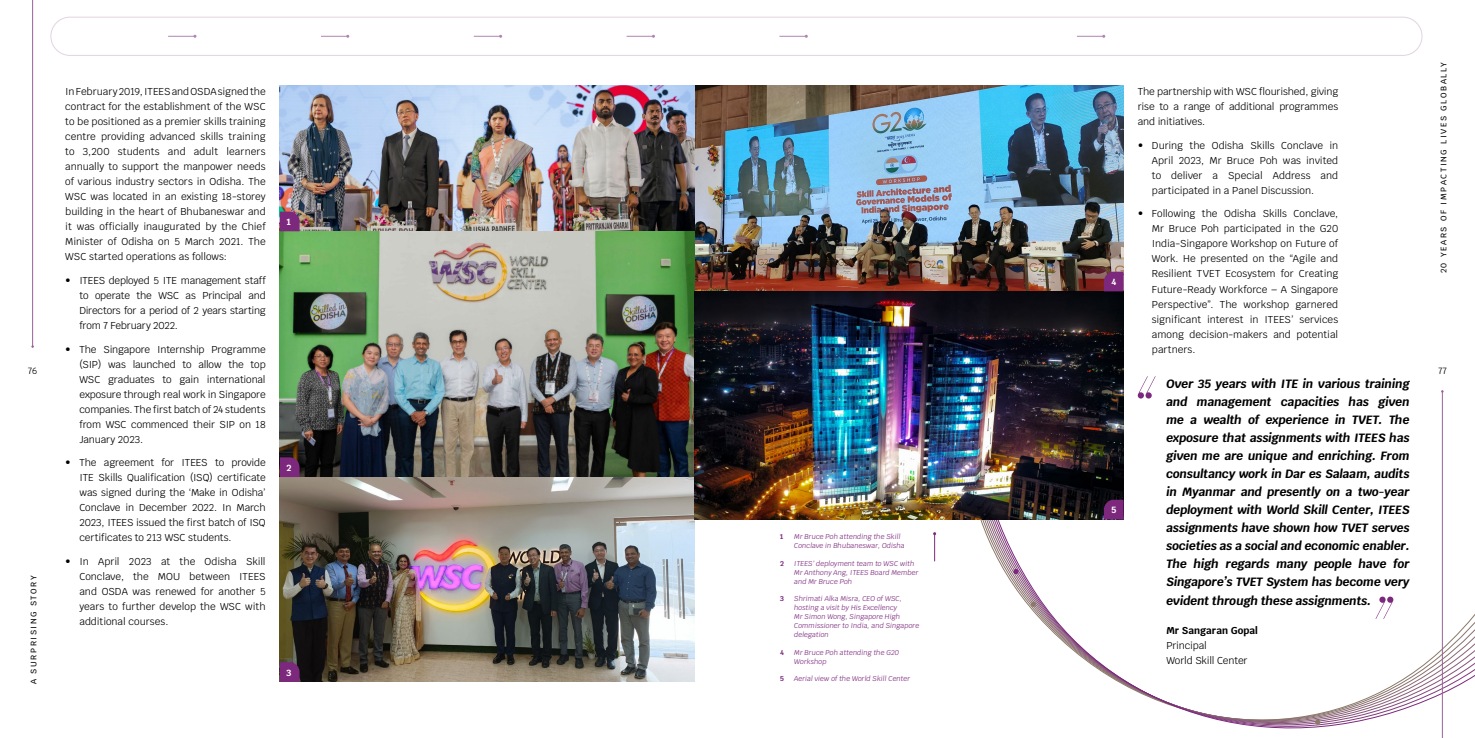
<style>
.page{position:relative;width:1475px;height:738px;background:#fff}
.page>*{position:absolute;margin:0;border:0;box-sizing:border-box;transform-origin:0 0}
.t1{font:italic 700 12px/18px "Krub";letter-spacing:-.01em;color:#000;text-align:justify}
.t2{font:10px/15px "Krub";letter-spacing:-.005em;color:#000;text-align:justify}
.t3{font:700 10px "Krub";color:#000}
.t4{font:700 9px "Krub";color:#fff}
.t5{font:9px "Krub";color:#000}
.t6{font:500 8px "Krub";letter-spacing:.2em;color:#000}
.t7{font:italic 7px/9px "Krub";color:#7c287d}
.t8{font:700 7px "Krub";color:#7c287d}
</style>
<div class="page">
<svg style="left:973px;top:162px;width:501px;height:575px"></svg>
<svg style="left:1012px;top:568px;width:6px;height:6px"></svg>
<svg style="left:1314px;top:718px;width:6px;height:6px"></svg>
<svg style="left:1030px;top:601px;width:6px;height:5px"></svg>
<svg style="left:1137px;top:376px;width:18px;height:22px"></svg>
<svg style="left:1375px;top:596px;width:17px;height:22px"></svg>
<img style="left:694px;top:85px;width:429px;height:206px">
<img style="left:280px;top:85px;width:414px;height:596px">
<svg style="left:933px;top:532px;width:3px;height:29px"></svg>
<svg style="left:280px;top:661px;width:19px;height:20px"></svg>
<svg style="left:280px;top:457px;width:19px;height:19px"></svg>
<svg style="left:280px;top:211px;width:19px;height:20px"></svg>
<img style="left:694px;top:291px;width:429px;height:228px">
<svg style="left:1103px;top:499px;width:20px;height:20px"></svg>
<svg style="left:1103px;top:271px;width:20px;height:20px"></svg>
<hr style="left:1441px;top:391px;width:1px;height:346px;background:#986299">
<hr style="left:32px;top:0;width:1px;height:346px;background:#986299">
<div style="left:50px;top:17px;width:1372px;height:39px;border:1px solid #e1d4e2;border-radius:19px"></div>
<svg style="left:321px;top:35px;width:28px;height:3px"></svg>
<svg style="left:168px;top:35px;width:28px;height:3px"></svg>
<svg style="left:473px;top:35px;width:29px;height:3px"></svg>
<svg style="left:779px;top:35px;width:28px;height:3px"></svg>
<svg style="left:626px;top:35px;width:29px;height:3px"></svg>
<svg style="left:1077px;top:35px;width:28px;height:3px"></svg>
<p class="t6" style="left:1438px;top:273px;width:212px;rotate:-90deg">20 YEARS OF IMPACTING LIVES GLOBALLY</p>
<p class="t2" style="left:1137px;top:84px;width:202px">The partnership with WSC flourished, giving rise to a range of additional programmes and initiatives.</p>
<p class="t2" style="left:1151px;top:138px;width:188px;text-indent:-14px">• During the Odisha Skills Conclave in April 2023, Mr Bruce Poh was invited to deliver a Special Address and participated in a Panel Discussion.</p>
<p class="t2" style="left:1151px;top:206px;width:188px;text-indent:-14px">• Following the Odisha Skills Conclave, Mr Bruce Poh participated in the G20<br>India-Singapore Workshop on Future of Work. He presented on the “Agile and Resilient TVET Ecosystem for Creating Future-Ready Workforce – A Singapore Perspective”. The workshop garnered significant interest in ITEES’ services among decision-makers and potential partners.</p>
<p class="t2" style="left:65px;top:84px;width:202px">In February 2019, ITEES and OSDA signed the contract for the establishment of the WSC to be positioned as a premier skills training centre providing advanced skills training to 3,200 students and adult learners annually to support the manpower needs of various industry sectors in Odisha. The WSC was located in an existing 18-storey building in the heart of Bhubaneswar and it was officially inaugurated by the Chief Minister of Odisha on 5 March 2021. The WSC started operations as follows:</p>
<p class="t2" style="left:79px;top:273px;width:188px;text-indent:-14px">• ITEES deployed 5 ITE management staff to operate the WSC as Principal and Directors for a period of 2 years starting from 7 February 2022.</p>
<p class="t2" style="left:79px;top:341px;width:188px;text-indent:-14px">• The Singapore Internship Programme (SIP) was launched to allow the top WSC graduates to gain international exposure through real work in Singapore companies. The first batch of 24 students from WSC commenced their SIP on 18<br>January 2023.</p>
<p class="t2" style="left:79px;top:455px;width:188px;text-indent:-14px">• The agreement for ITEES to provide ITE Skills Qualification (ISQ) certificate was signed during the ‘Make in Odisha’ Conclave in December 2022. In March 2023, ITEES issued the first batch of ISQ certificates to 213 WSC students.</p>
<p class="t2" style="left:79px;top:553px;width:188px;text-indent:-14px">• In April 2023 at the Odisha Skill Conclave, the MOU between ITEES and OSDA was renewed for another 5 years to further develop the WSC with additional courses.</p>
<p class="t4" style="left:287px;top:216px;width:6px">1</p>
<p class="t4" style="left:1111px;top:276px;width:6px">4</p>
<p class="t5" style="left:28px;top:362px;width:11px">76</p>
<p class="t5" style="left:1437px;top:362px;width:10px">77</p>
<p class="t1" style="left:1166px;top:375px;width:245px">Over 35 years with ITE in various training and management capacities has given me a wealth of experience in TVET. The exposure that assignments with ITEES has given me are unique and enriching. From consultancy work in Dar es Salaam, audits in Myanmar and presently on a two-year deployment with World Skill Center, ITEES assignments have shown how TVET serves societies as a social and economic enabler.<br>The high regards many people have for Singapore’s TVET System has become very evident through these assignments.</p>
<p class="t3" style="left:1166px;top:624px;width:93px">Mr Sangaran Gopal</p>
<p class="t2" style="left:1166px;top:637px;width:83px">Principal<br>World Skill Center</p>
<p class="t4" style="left:286px;top:462px;width:6px">2</p>
<p class="t4" style="left:1111px;top:504px;width:7px">5</p>
<p class="t8" style="left:780px;top:532px;width:5px">1</p>
<p class="t7" style="left:794px;top:532px;width:112px">Mr Bruce Poh attending the Skill<br>Conclave in Bhubaneswar, Odisha</p>
<p class="t8" style="left:780px;top:559px;width:5px">2</p>
<p class="t7" style="left:794px;top:558px;width:126px">ITEES’ deployment team to WSC with<br>Mr Anthony Ang, ITEES Board Member and Mr Bruce Poh</p>
<p class="t8" style="left:780px;top:594px;width:5px">3</p>
<p class="t7" style="left:794px;top:594px;width:126px">Shrimati Alka Misra, CEO of WSC, hosting a visit by His Excellency<br>Mr Simon Wong, Singapore High<br>Commissioner to India, and Singapore delegation</p>
<p class="t8" style="left:780px;top:648px;width:5px">4</p>
<p class="t7" style="left:794px;top:647px;width:106px">Mr Bruce Poh attending the G20<br>Workshop</p>
<p class="t8" style="left:780px;top:674px;width:5px">5</p>
<p class="t7" style="left:794px;top:674px;width:117px">Aerial view of the World Skill Center</p>
<p class="t6" style="left:29px;top:683px;width:110px;rotate:-90deg">A SURPRISING STORY</p>
<p class="t4" style="left:286px;top:666px;width:6px">3</p>
</div>
